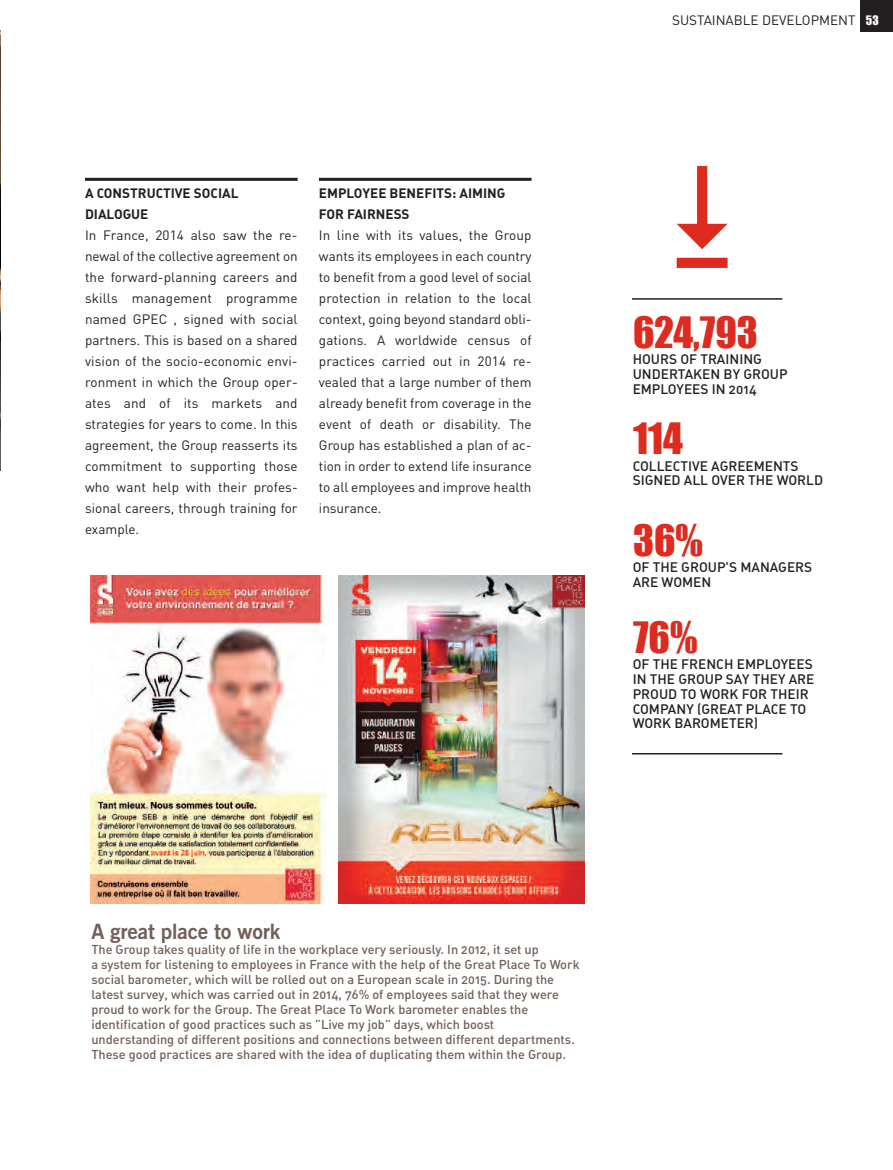
<style>
.page{position:relative;width:893px;height:1170px;background:#fff}
.page>*{position:absolute;margin:0;border:0;box-sizing:border-box;transform-origin:0 0}
.t1{font:39.6px "Impact";color:#dd2c1f}
.t2{font:700 21px "News Gothic BT";letter-spacing:-.01em;color:#725f58}
.t3{font:13.65px/14.9px "DIN Medium Alternate";color:#231f20}
.t4{font:13.5px/21px "DIN";color:#231f20;text-align:justify}
.t5{font:13.5px/21px "DIN Bold Alternate";color:#231f20}
.t6{font:12.75px/15px "DIN Medium Alternate";color:#725f58}
.s1{font-family:"Impact";font-size:12px;color:#fff}
</style>
<div class="page">
<hr style="left:85px;top:178px;width:213px;height:3px;background:#231f20">
<hr style="left:319px;top:178px;width:212px;height:3px;background:#231f20">
<hr style="left:632px;top:298px;width:150px;height:1px;background:#231f20">
<hr style="left:632px;top:753px;width:150px;height:1px;background:#231f20">
<img style="left:0;top:30px;width:1px;height:440px">
<img style="left:91px;top:575px;width:235px;height:328px">
<img style="left:339px;top:575px;width:245px;height:328px">
<div style="left:860px;top:0;width:33px;height:32px;background:#231f20"></div>
<p class="t5" style="left:85px;top:184px;width:155px">A CONSTRUCTIVE SOCIAL<br>DIALOGUE</p>
<p class="t4" style="left:85px;top:226px;width:214px">In France, 2014 also saw the re&shy;newal of the collective agreement on the forward-planning careers and skills management programme named GPEC , signed with social partners. This is based on a shared vision of the socio-economic envi&shy;ronment in which the Group oper&shy;ates and of its markets and strategies for years to come. In this agreement, the Group reasserts its commitment to supporting those who want help with their profes&shy;sional careers, through training for example.</p>
<p class="t5" style="left:319px;top:184px;width:188px">EMPLOYEE BENEFITS: AIMING<br>FOR FAIRNESS</p>
<p class="t4" style="left:319px;top:226px;width:214px">In line with its values, the Group wants its employees in each country to benefit from a good level of social protection in relation to the local context, going beyond standard obli&shy;gations. A worldwide census of practices carried out in 2014 re&shy;vealed that a large number of them already benefit from coverage in the event of death or disability. The Group has established a plan of ac&shy;tion in order to extend life insurance to all employees and improve health insurance.</p>
<p class="t4" style="left:672px;top:11px;width:208px">SUSTAINABLE DEVELOPMENT <span class="s1">53</span></p>
<h1 class="t1" style="left:633px;top:308px;width:126px">624,793</h1>
<p class="t3" style="left:633px;top:353px;width:157px">HOURS OF TRAINING<br>UNDERTAKEN BY GROUP<br>EMPLOYEES IN 2014</p>
<h1 class="t1" style="left:633px;top:414px;width:52px">114</h1>
<p class="t3" style="left:633px;top:459px;width:192px">COLLECTIVE AGREEMENTS<br>SIGNED ALL OVER THE WORLD</p>
<h1 class="t1" style="left:633px;top:516px;width:71px">36%</h1>
<p class="t3" style="left:633px;top:561px;width:181px">OF THE GROUP'S MANAGERS<br>ARE WOMEN</p>
<h1 class="t1" style="left:633px;top:613px;width:66px">76%</h1>
<p class="t3" style="left:633px;top:658px;width:183px">OF THE FRENCH EMPLOYEES<br>IN THE GROUP SAY THEY ARE<br>PROUD TO WORK FOR THEIR<br>COMPANY (GREAT PLACE TO<br>WORK BAROMETER)</p>
<h2 class="t2" style="left:91px;top:923px;width:191px">A great place to work</h2>
<p class="t6" style="left:91px;top:943px;width:490px">The Group takes quality of life in the workplace very seriously. In 2012, it set up<br>a system for listening to employees in France with the help of the Great Place To Work social barometer, which will be rolled out on a European scale in 2015. During the latest survey, which was carried out in 2014, 76% of employees said that they were proud to work for the Group. The Great Place To Work barometer enables the identification of good practices such as ”Live my job” days, which boost understanding of different positions and connections between different departments.<br>These good practices are shared with the idea of duplicating them within the Group.</p>
</div>
